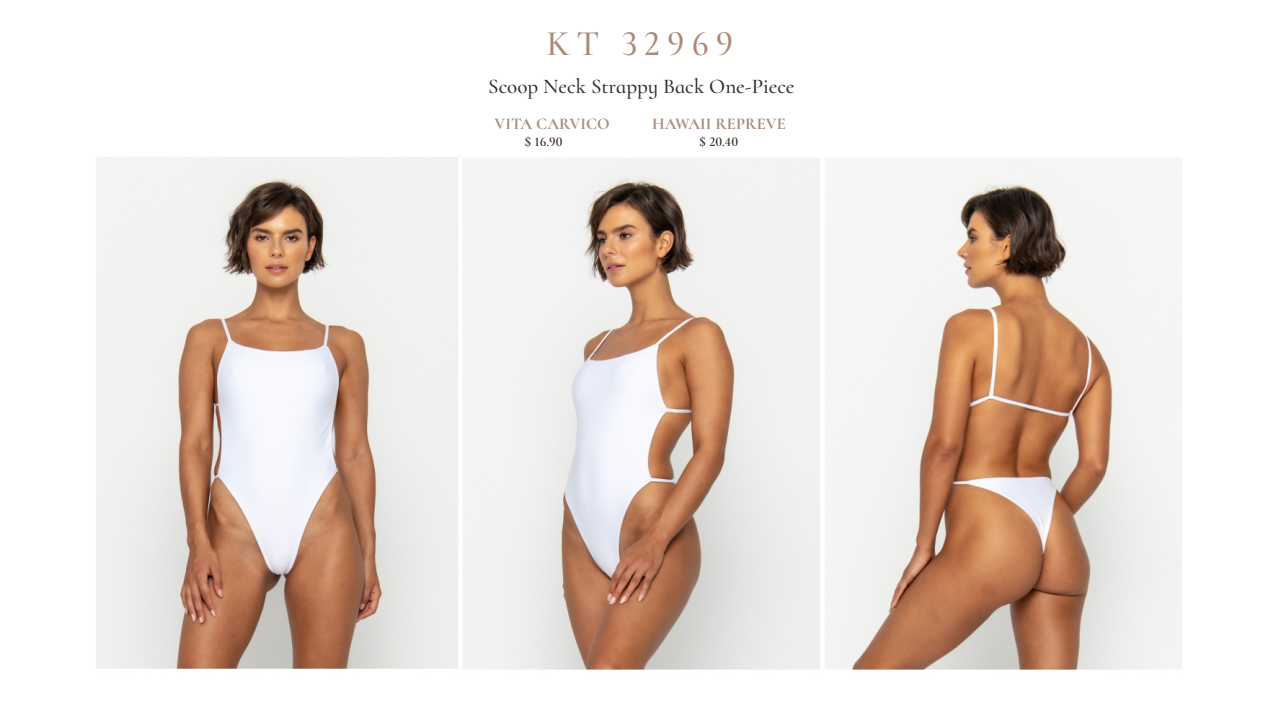
<style>
.page{position:relative;width:1276px;height:702px;background:#fff}
.page>*{position:absolute;margin:0;border:0;box-sizing:border-box;transform-origin:0 0}
.t1{font:500 36px "Cormorant Infant";letter-spacing:.185em;color:#aa8a79}
.t2{font:500 21px "Cormorant Infant";color:#332c2b}
.t3{font:700 16.5px "Cormorant Infant";color:#aa8a79}
.t4{font:600 13.5px "Cormorant Infant";color:#332c2b}
</style>
<div class="page">
<img style="left:96px;top:157px;width:1086px;height:514px">
<h1 class="t1" style="left:546px;top:21px;width:188px">KT 32969</h1>
<p class="t2" style="left:488px;top:73px;width:308px">Scoop Neck Strappy Back One-Piece</p>
<p class="t3" style="left:494px;top:114px;width:117px">VITA CARVICO</p>
<p class="t4" style="left:524px;top:133px;width:40px">$ 16.90</p>
<p class="t3" style="left:652px;top:114px;width:135px">HAWAII REPREVE</p>
<p class="t4" style="left:699px;top:134px;width:40px">$ 20.40</p>
</div>
